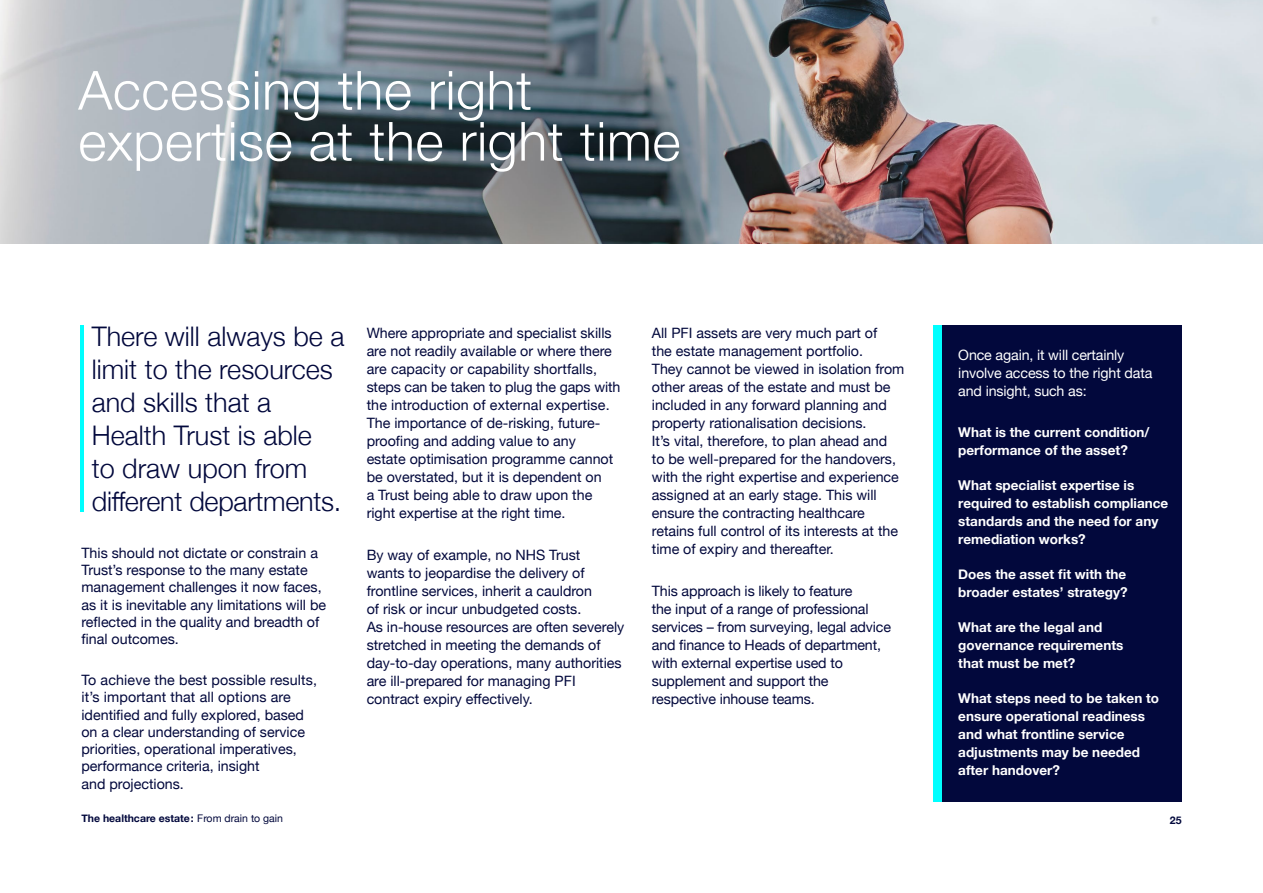
<style>
.page{position:relative;width:1263px;height:893px;background:#fff}
.page>*{position:absolute;margin:0;border:0;box-sizing:border-box;transform-origin:0 0}
.t1{font:300 54px/51px "Helvetica Neue";letter-spacing:.01em;color:#fff}
.t2{font:300 27px/33px "Helvetica Neue";color:#02083c}
.t3{font:14.25px/18px "Helvetica Neue";color:#02083c}
.t4{font:14.25px/18px "Helvetica Neue";letter-spacing:-.01em;color:#fff}
.t5{font:700 13.5px/18px "Helvetica Neue";color:#fff}
.t6{font:700 10.5px "Helvetica Neue";color:#02083c}
.s1{font-weight:400}
</style>
<div class="page">
<div style="left:937px;top:325px;width:244px;height:476px;background:#02083c"></div>
<img style="left:0;top:0;width:1263px;height:244px">
<hr style="left:80px;top:325px;width:4px;height:187px;background:#0ff">
<div style="left:933px;top:325px;width:8px;height:476px;background:#0ff"></div>
<h1 class="t1" style="left:78px;top:61px;width:604px">Accessing the right expertise at the right time</h1>
<h2 class="t2" style="left:92px;top:317px;width:254px">There will always be a limit to the resources and skills that a<br>Health Trust is able<br>to draw upon from different departments.</h2>
<p class="t3" style="left:367px;top:325px;width:255px">Where appropriate and specialist skills are not readily available or where there are capacity or capability shortfalls, steps can be taken to plug the gaps with the introduction of external expertise.<br>The importance of de-risking, future&shy;proofing and adding value to any<br>estate optimisation programme cannot be overstated, but it is dependent on<br>a Trust being able to draw upon the right expertise at the right time.</p>
<p class="t3" style="left:367px;top:547px;width:259px">By way of example, no NHS Trust<br>wants to jeopardise the delivery of frontline services, inherit a cauldron<br>of risk or incur unbudgeted costs.<br>As in-house resources are often severely stretched in meeting the demands of day-to-day operations, many authorities are ill-prepared for managing PFI contract expiry effectively.</p>
<p class="t3" style="left:81px;top:545px;width:246px;line-height:17.2px">This should not dictate or constrain a Trust’s response to the many estate management challenges it now faces, as it is inevitable any limitations will be reflected in the quality and breadth of final outcomes.</p>
<p class="t3" style="left:81px;top:672px;width:237px;line-height:17.2px">To achieve the best possible results, it’s important that all options are identified and fully explored, based on a clear understanding of service priorities, operational imperatives, performance criteria, insight<br>and projections.</p>
<p class="t3" style="left:652px;top:325px;width:254px">All PFI assets are very much part of<br>the estate management portfolio.<br>They cannot be viewed in isolation from other areas of the estate and must be included in any forward planning and property rationalisation decisions.<br>It’s vital, therefore, to plan ahead and<br>to be well-prepared for the handovers, with the right expertise and experience assigned at an early stage. This will ensure the contracting healthcare retains full control of its interests at the time of expiry and thereafter.</p>
<p class="t3" style="left:652px;top:583px;width:241px">This approach is likely to feature<br>the input of a range of professional services – from surveying, legal advice and finance to Heads of department, with external expertise used to supplement and support the respective inhouse teams.</p>
<p class="t4" style="left:958px;top:346px;width:196px">Once again, it will certainly involve access to the right data and insight, such as:</p>
<p class="t5" style="left:958px;top:424px;width:193px">What is the current condition/ performance of the asset?</p>
<p class="t5" style="left:958px;top:477px;width:212px">What specialist expertise is required to establish compliance standards and the need for any remediation works?</p>
<p class="t5" style="left:958px;top:566px;width:171px">Does the asset fit with the broader estates’ strategy?</p>
<p class="t5" style="left:958px;top:619px;width:167px">What are the legal and governance requirements that must be met?</p>
<p class="t5" style="left:958px;top:690px;width:202px">What steps need to be taken to ensure operational readiness and what frontline service adjustments may be needed after handover?</p>
<p class="t6" style="left:81px;top:810px;width:203px">The healthcare estate: <span class="s1">From drain to gain</span></p>
<p class="t6" style="left:1170px;top:812px;width:13px">25</p>
</div>
